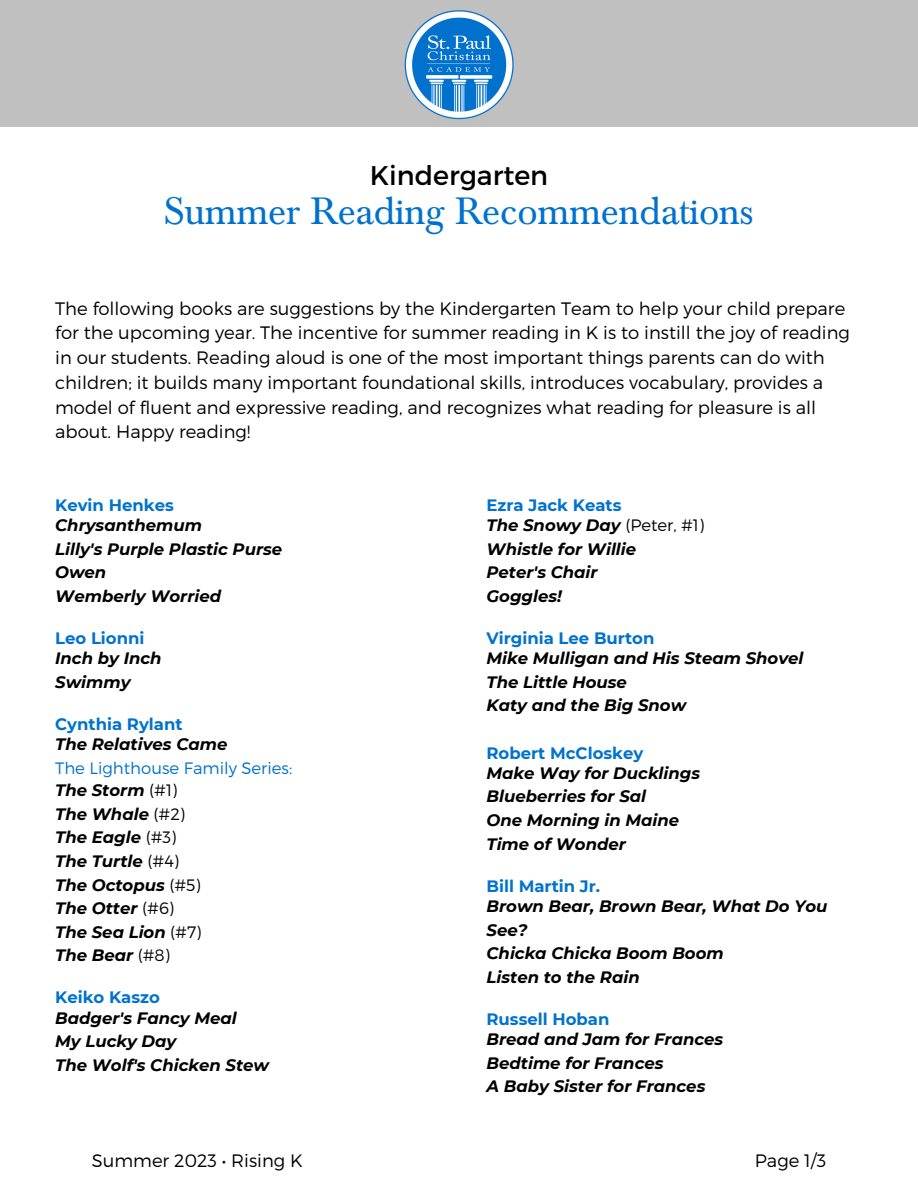
<style>
.page{position:relative;width:918px;height:1188px;background:#fff}
.page>*{position:absolute;margin:0;border:0;box-sizing:border-box;transform-origin:0 0}
.t1{font:39.75px "Baskerville";color:#0072ce}
.t2{font:27px "Montserrat";color:#000}
.t3{font:300 18px/24.8px "Montserrat";color:#000}
.t4{font:italic 700 16.5px/23.7px "Montserrat";color:#000}
.t5{font:700 16.5px/20.4px "Montserrat";color:#0072ce}
.s1{font-weight:300;font-style:normal;color:#0072ce}
.s2{font-weight:300;font-style:normal}
.s3{font-style:italic;color:#000}
.s4{font-weight:300;color:#000}
</style>
<div class="page">
<div style="left:0;top:0;width:918px;height:127px;background:#c0c0c0"></div>
<img style="left:404px;top:10px;width:110px;height:110px">
<h2 class="t2" style="left:370px;top:158px;width:180px">Kindergarten</h2>
<h1 class="t1" style="left:164px;top:189px;width:591px">Summer Reading Recommendations</h1>
<p class="t3" style="left:55px;top:295px;width:796px">The following books are suggestions by the Kindergarten Team to help your child prepare for the upcoming year. The incentive for summer reading in K is to instill the joy of reading in our students. Reading aloud is one of the most important things parents can do with children; it builds many important foundational skills, introduces vocabulary, provides a model of fluent and expressive reading, and recognizes what reading for pleasure is all about. Happy reading!</p>
<p class="t5" style="left:55px;top:495px;width:120px">Kevin Henkes</p>
<p class="t4" style="left:55px;top:513px;width:229px">Chrysanthemum<br>Lilly's Purple Plastic Purse<br>Owen<br>Wemberly Worried</p>
<p class="t5" style="left:55px;top:628px;width:91px">Leo Lionni</p>
<p class="t4" style="left:55px;top:646px;width:108px">Inch by Inch<br>Swimmy</p>
<p class="t5" style="left:55px;top:714px;width:129px">Cynthia Rylant</p>
<p class="t4" style="left:55px;top:732px;width:174px">The Relatives Came</p>
<p class="t4" style="left:55px;top:756px;width:239px"><span class="s1">The Lighthouse Family Series:<br></span>The Storm <span class="s2">(#1)<br></span>The Whale <span class="s2">(#2)<br></span>The Eagle <span class="s2">(#3)<br></span>The Turtle <span class="s2">(#4)<br></span>The Octopus <span class="s2">(#5)<br></span>The Otter <span class="s2">(#6)<br></span>The Sea Lion <span class="s2">(#7)<br></span>The Bear <span class="s2">(#8)</span></p>
<p class="t5" style="left:55px;top:987px;width:106px">Keiko Kaszo</p>
<p class="t4" style="left:55px;top:1006px;width:215px">Badger's Fancy Meal<br>My Lucky Day<br>The Wolf's Chicken Stew</p>
<p class="t5" style="left:487px;top:495px;width:219px">Ezra Jack Keats<br><span class="s3">The Snowy Day</span> <span class="s4">(Peter, #1)</span></p>
<p class="t4" style="left:487px;top:537px;width:151px">Whistle for Willie<br>Peter's Chair<br>Goggles!</p>
<p class="t5" style="left:487px;top:628px;width:169px">Virginia Lee Burton</p>
<p class="t4" style="left:487px;top:646px;width:319px">Mike Mulligan and His Steam Shovel<br>The Little House<br>Katy and the Big Snow</p>
<p class="t5" style="left:487px;top:742px;width:158px">Robert McCloskey</p>
<p class="t4" style="left:487px;top:761px;width:215px">Make Way for Ducklings<br>Blueberries for Sal<br>One Morning in Maine<br>Time of Wonder</p>
<p class="t5" style="left:487px;top:876px;width:115px">Bill Martin Jr.</p>
<p class="t4" style="left:487px;top:894px;width:343px">Brown Bear, Brown Bear, What Do You<br>See?<br>Chicka Chicka Boom Boom<br>Listen to the Rain</p>
<p class="t5" style="left:487px;top:1009px;width:125px">Russell Hoban</p>
<p class="t4" style="left:487px;top:1027px;width:238px">Bread and Jam for Frances<br>Bedtime for Frances<br>A Baby Sister for Frances</p>
<p class="t3" style="left:92px;top:1147px;width:213px">Summer 2023 • Rising K</p>
<p class="t3" style="left:755px;top:1147px;width:73px">Page 1/3</p>
</div>
